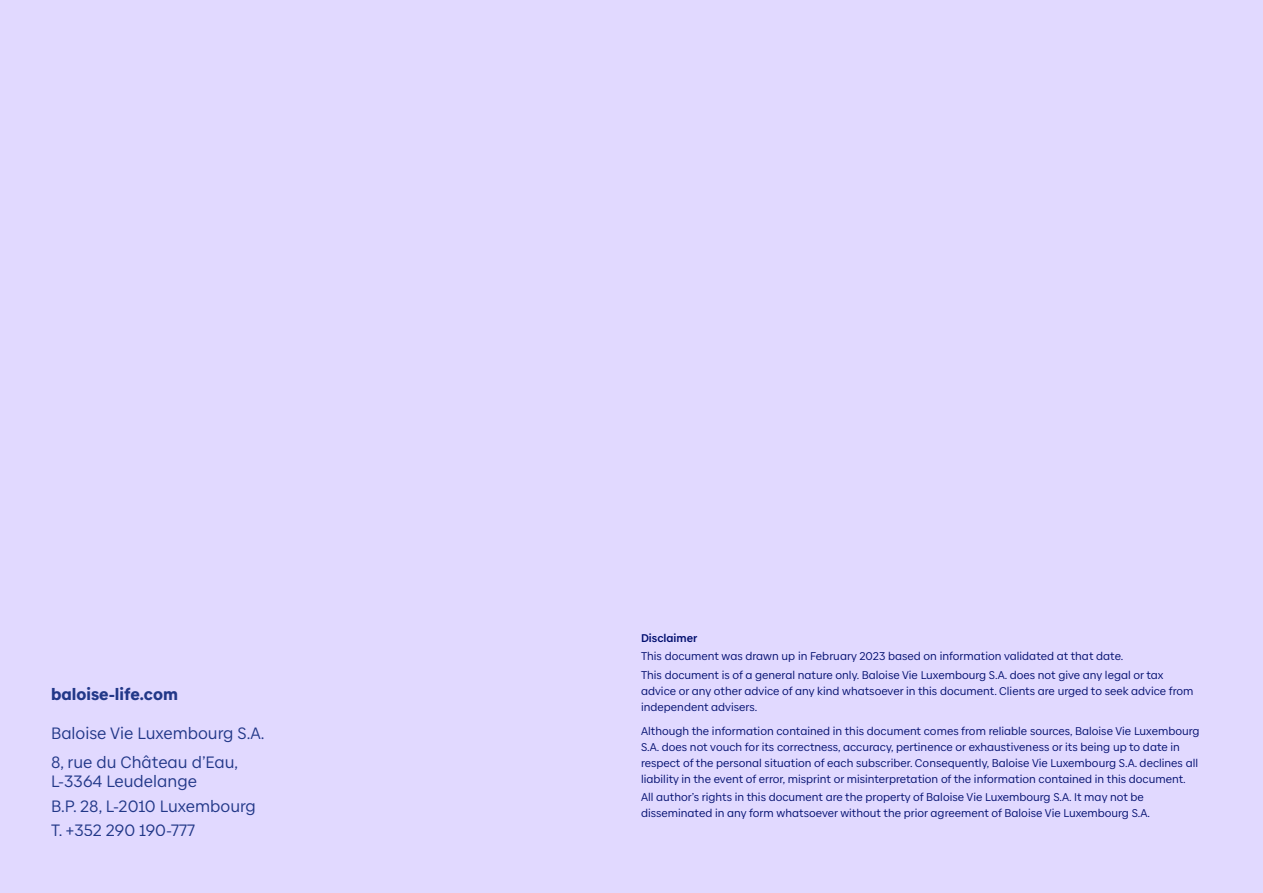
<style>
.page{position:relative;width:1263px;height:893px;background:#e1d9ff}
.page>*{position:absolute;margin:0;border:0;box-sizing:border-box;transform-origin:0 0}
.t1{font:16.5px/24px "Baloise Create Text";color:#223888}
.t2{font:900 16.5px "Baloise Create Text";color:#223888}
.Copy_Caption_7_5{font:11.25px/15.8px "Baloise Create Text";color:#000d6e}
.Copy_Caption_7_5-2{font:700 11.25px "Baloise Create Text";color:#000d6e}
</style>
<div class="page">
<p class="t2" style="left:51px;top:682px;width:128px">baloise-life.com</p>
<p class="t1" style="left:51px;top:719px;width:215px;line-height:28.3px">Baloise Vie Luxembourg S.A.<br>8, rue du Château d’Eau,</p>
<p class="t1" style="left:51px;top:770px;width:206px">L-3364 Leudelange<br>B.P. 28, L-2010 Luxembourg<br>T. +352 290 190-777</p>
<p class="Copy_Caption_7_5-2" style="left:641px;top:630px;width:58px">Disclaimer</p>
<p class="Copy_Caption_7_5" style="left:641px;top:649px;width:484px">This document was drawn up in February 2023 based on information validated at that date.</p>
<p class="Copy_Caption_7_5" style="left:641px;top:667px;width:554px">This document is of a general nature only. Baloise Vie Luxembourg S.A. does not give any legal or tax advice or any other advice of any kind whatsoever in this document. Clients are urged to seek advice from independent advisers.</p>
<p class="Copy_Caption_7_5" style="left:641px;top:724px;width:560px">Although the information contained in this document comes from reliable sources, Baloise Vie Luxembourg S.A. does not vouch for its correctness, accuracy, pertinence or exhaustiveness or its being up to date in respect of the personal situation of each subscriber. Consequently, Baloise Vie Luxembourg S.A. declines all liability in the event of error, misprint or misinterpretation of the information contained in this document.</p>
<p class="Copy_Caption_7_5" style="left:641px;top:789px;width:510px">All author’s rights in this document are the property of Baloise Vie Luxembourg S.A. It may not be disseminated in any form whatsoever without the prior agreement of Baloise Vie Luxembourg S.A.</p>
</div>
